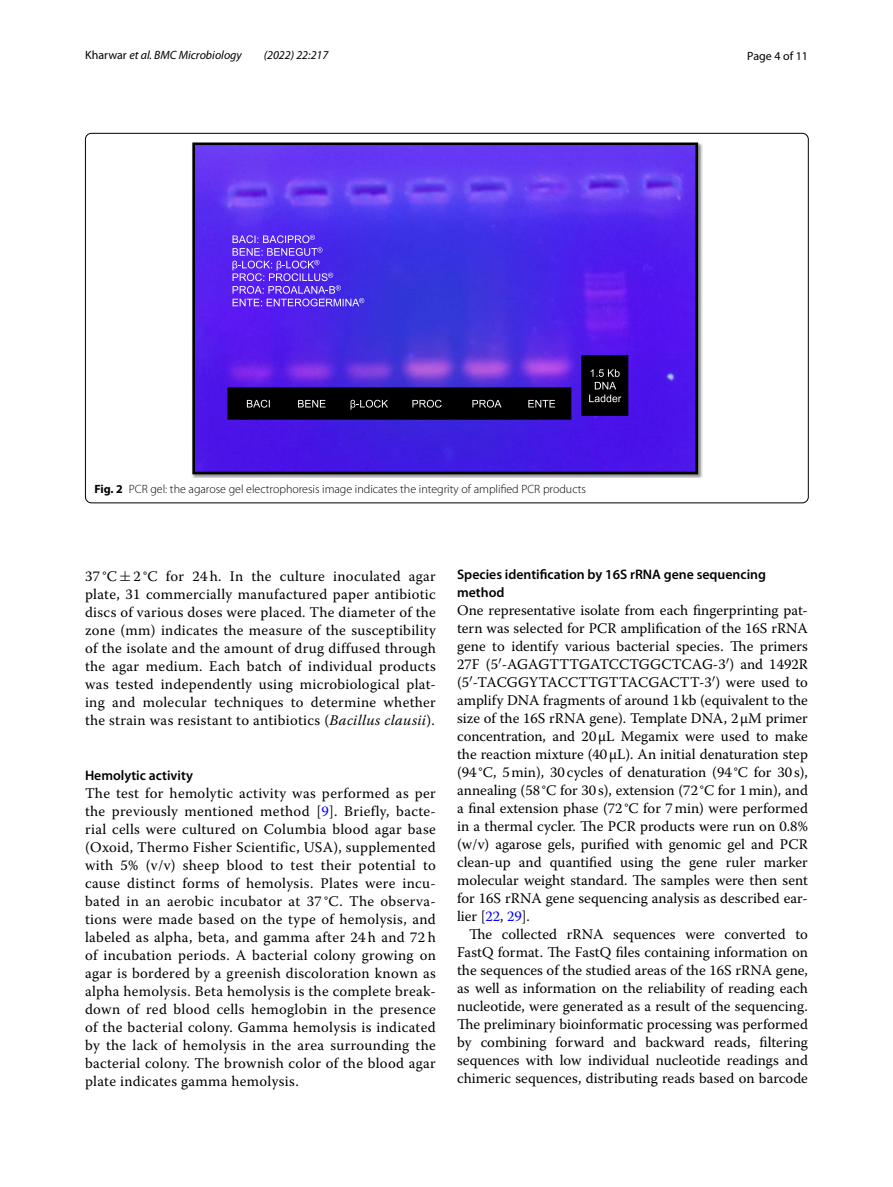
<style>
.page{position:relative;width:893px;height:1187px;background:#fff}
.page>*{position:absolute;margin:0;border:0;box-sizing:border-box;transform-origin:0 0}
.t1{font:14.7px/18px "Warnock Pro";letter-spacing:.015em;color:#000;text-align:justify}
.t2{font:600 13.8px/18px "Myriad Pro";color:#000}
.t3{font:300 12px "Myriad Pro";color:#000}
.t4{font:italic 12px "Myriad Pro";color:#000}
.t5{font:12px "Myriad Pro";color:#000}
.s1{font-style:normal}
.s2{font-weight:700}
.s3{font-family:"MTSY"}
.s4{font-style:italic}
.s5{color:#00f}
</style>
<div class="page">
<img style="left:192px;top:142px;width:510px;height:336px">
<div style="left:192px;top:142px;width:506px;height:332px;border:3px solid #000"></div>
<div style="left:228px;top:387px;width:343px;height:32px;background:#000;border:1px solid #000"></div>
<svg style="left:247px;top:400px;width:79px;height:7px"></svg>
<svg style="left:351px;top:400px;width:204px;height:9px"></svg>
<div style="left:581px;top:355px;width:47px;height:61px;background:#000;border:1px solid #000"></div>
<svg style="left:589px;top:369px;width:32px;height:33px"></svg>
<svg style="left:232px;top:235px;width:132px;height:71px;background:#6643ed"></svg>
<p class="t4" style="left:85px;top:48px;width:158px"><span class="s1">Kharwar</span> et al. BMC Microbiology</p>
<p class="t4" style="left:264px;top:48px;width:66px">(2022) 22:217</p>
<p class="t5" style="left:747px;top:48px;width:62px">Page 4 of 11</p>
<p class="t3" style="left:94px;top:482px;width:493px"><span class="s2">Fig. 2</span> PCR gel: the agarose gel electrophoresis image indicates the integrity of amplified PCR products</p>
<p class="t1" style="left:85px;top:567px;width:352px">37 °C <span class="s3">±</span> 2 °C for 24 h. In the culture inoculated agar plate, 31 commercially manufactured paper antibiotic discs of various doses were placed. The diameter of the zone (mm) indicates the measure of the susceptibility of the isolate and the amount of drug diffused through the agar medium. Each batch of individual products was tested independently using microbiological plat&shy;ing and molecular techniques to determine whether the strain was resistant to antibiotics (<span class="s4">Bacillus clausii</span>).</p>
<p class="t2" style="left:85px;top:766px;width:109px">Hemolytic activity</p>
<p class="t1" style="left:85px;top:784px;width:352px">The test for hemolytic activity was performed as per the previously mentioned method [<span class="s5">9</span>]. Briefly, bacte&shy;rial cells were cultured on Columbia blood agar base (Oxoid, Thermo Fisher Scientific, USA), supplemented with 5% (v/v) sheep blood to test their potential to cause distinct forms of hemolysis. Plates were incu&shy;bated in an aerobic incubator at 37 °C. The observa&shy;tions were made based on the type of hemolysis, and labeled as alpha, beta, and gamma after 24 h and 72 h of incubation periods. A bacterial colony growing on agar is bordered by a greenish discoloration known as alpha hemolysis. Beta hemolysis is the complete break&shy;down of red blood cells hemoglobin in the presence of the bacterial colony. Gamma hemolysis is indicated by the lack of hemolysis in the area surrounding the bacterial colony. The brownish color of the blood agar plate indicates gamma hemolysis.</p>
<p class="t2" style="left:457px;top:565px;width:310px">Species identification by 16S rRNA gene sequencing method</p>
<p class="t1" style="left:457px;top:601px;width:352px">One representative isolate from each fingerprinting pat&shy;tern was selected for PCR amplification of the 16S rRNA gene to identify various bacterial species. The primers 27F (5 -AGAGTTTGATCCTGGCTCAG-3 ) and 1492R (5 -TACGGYTACCTTGTTACGACTT-3 ) were used to amplify DNA fragments of around 1kb (equivalent to the size of the 16S rRNA gene). Template DNA, 2μM primer concentration, and 20μL Megamix were used to make the reaction mixture (40μL). An initial denaturation step (94°C, 5min), 30cycles of denaturation (94°C for 30s), annealing (58°C for 30s), extension (72°C for 1min), and a final extension phase (72°C for 7min) were performed in a thermal cycler. The PCR products were run on 0.8% (w/v) agarose gels, purified with genomic gel and PCR clean-up and quantified using the gene ruler marker molecular weight standard. The samples were then sent for 16S rRNA gene sequencing analysis as described ear&shy;lier [<span class="s5">22</span>, <span class="s5">29</span>].</p>
<p class="t1" style="left:457px;top:925px;width:352px;text-indent:12px">The collected rRNA sequences were converted to FastQ format. The FastQ files containing information on the sequences of the studied areas of the 16S rRNA gene, as well as information on the reliability of reading each nucleotide, were generated as a result of the sequencing.<br>The preliminary bioinformatic processing was performed by combining forward and backward reads, filtering sequences with low individual nucleotide readings and chimeric sequences, distributing reads based on barcode</p>
</div>
